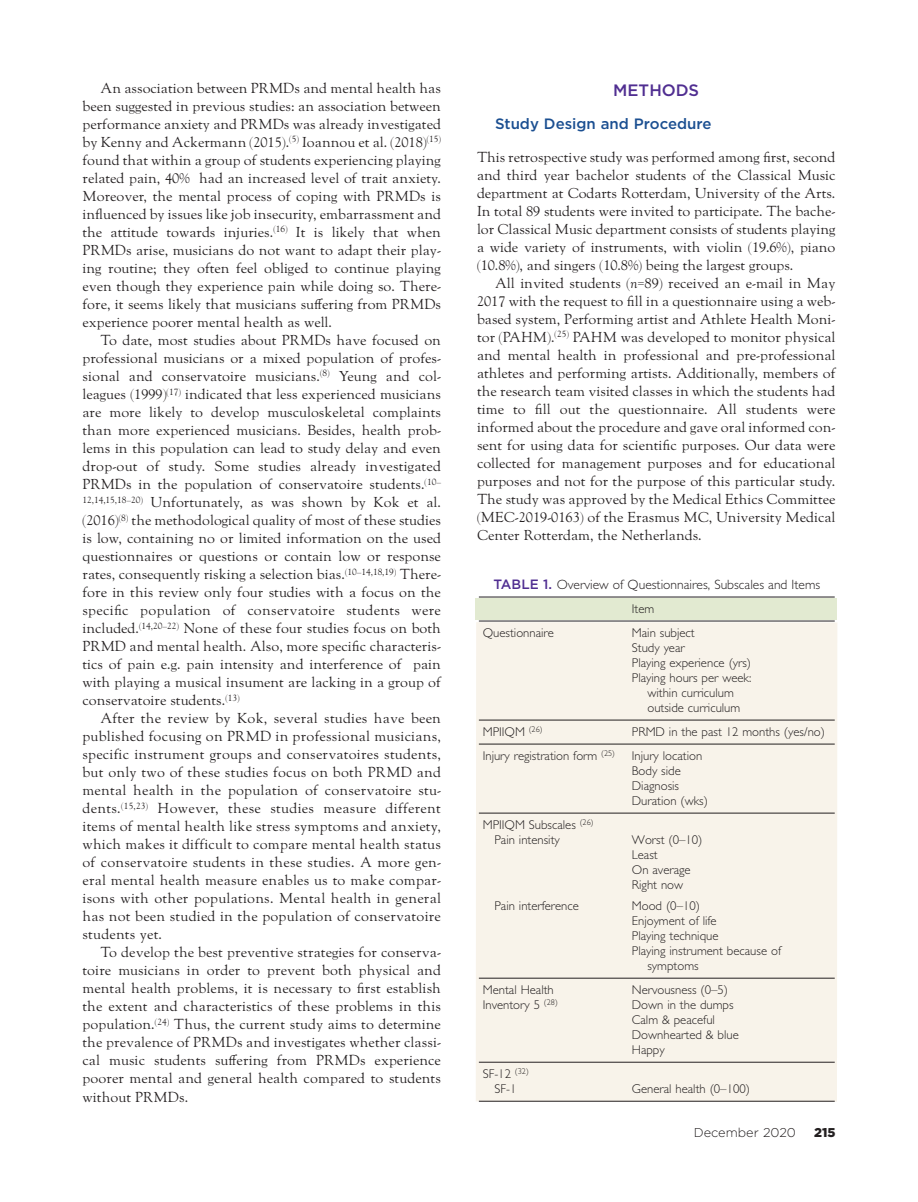
<style>
.page{position:relative;width:918px;height:1202px;background:#fff}
.page>*{position:absolute;margin:0;border:0;box-sizing:border-box;transform-origin:0 0}
.t1{font:500 16.5px "Gotham";color:#502e91}
.t2{font:500 15px "Gotham";color:#1b4f91}
.t3{font:14.25px/18px "LTC Goudy Oldstyle Pro";color:#231f20;text-align:justify}
.t4{font:300 13.5px "Gill Sans Std";color:#231f20}
.t5{font:300 12.75px "Gill Sans Std";color:#231f20}
.t6{font:300 12.75px "Gotham";color:#231f20}
.t7{font:900 12.75px "Gotham";color:#231f20}
.s1{font-style:italic}
.s2{font-family:"Gotham";font-weight:500;color:#502e91}
</style>
<div class="page">
<div style="left:476px;top:622px;width:361px;height:479px;background:#f8f3ea"></div>
<div style="left:476px;top:598px;width:361px;height:22px;background:#e2ead1"></div>
<hr style="left:479px;top:596px;width:356px;height:1px;background:#231f20">
<hr style="left:479px;top:620px;width:356px;height:1px;background:#231f20">
<hr style="left:479px;top:719px;width:356px;height:1px;background:#231f20">
<hr style="left:479px;top:743px;width:356px;height:1px;background:#231f20">
<hr style="left:479px;top:812px;width:356px;height:1px;background:#231f20">
<hr style="left:479px;top:977px;width:356px;height:1px;background:#231f20">
<hr style="left:479px;top:1061px;width:356px;height:1px;background:#231f20">
<hr style="left:479px;top:1100px;width:356px;height:1px;background:#231f20">
<p class="t3" style="left:82px;top:81px;width:360px;text-indent:18px">An association between PRMDs and mental health has been suggested in previous studies: an association between performance anxiety and PRMDs was already investigated by Kenny and Ackermann (2015).<sup>(5)</sup> Ioannou et al. (2018)<sup>(15) </sup>found that within a group of students experiencing playing related pain, 40% had an increased level of trait anxiety.<br>Moreover, the mental process of coping with PRMDs is influenced by issues like job insecurity, embarrassment and the attitude towards injuries.<sup>(16)</sup> It is likely that when PRMDs arise, musicians do not want to adapt their play&shy;ing routine; they often feel obliged to continue playing even though they experience pain while doing so. There&shy;fore, it seems likely that musicians suffering from PRMDs experience poorer mental health as well.</p>
<p class="t3" style="left:82px;top:333px;width:360px;text-indent:18px">To date, most studies about PRMDs have focused on professional musicians or a mixed population of profes&shy;sional and conservatoire musicians.<sup>(8)</sup> Yeung and col&shy;leagues (1999)<sup>(17)</sup> indicated that less experienced musicians are more likely to develop musculoskeletal complaints than more experienced musicians. Besides, health prob&shy;lems in this population can lead to study delay and even drop-out of study. Some studies already investigated PRMDs in the population of conservatoire students.<sup>(10– 12,14,15,18–20)</sup> Unfortunately, as was shown by Kok et al. (2016)<sup>(8)</sup> the methodological quality of most of these studies is low, containing no or limited information on the used questionnaires or questions or contain low or response rates, consequently risking a selection bias.<sup>(10–14,18,19)</sup> There&shy;fore in this review only four studies with a focus on the specific population of conservatoire students were included.<sup>(14,20–22)</sup> None of these four studies focus on both PRMD and mental health. Also, more specific characteris&shy;tics of pain e.g. pain intensity and interference of pain with playing a musical insument are lacking in a group of conservatoire students.<sup>(13)</sup></p>
<p class="t3" style="left:82px;top:711px;width:360px;text-indent:18px">After the review by Kok, several studies have been published focusing on PRMD in professional musicians, specific instrument groups and conservatoires students, but only two of these studies focus on both PRMD and mental health in the population of conservatoire stu&shy;dents.<sup>(15,23)</sup> However, these studies measure different items of mental health like stress symptoms and anxiety, which makes it difficult to compare mental health status of conservatoire students in these studies. A more gen&shy;eral mental health measure enables us to make compar&shy;isons with other populations. Mental health in general has not been studied in the population of conservatoire students yet.</p>
<p class="t3" style="left:82px;top:945px;width:360px;text-indent:18px">To develop the best preventive strategies for conserva&shy;toire musicians in order to prevent both physical and mental health problems, it is necessary to first establish the extent and characteristics of these problems in this population.<sup>(24)</sup> Thus, the current study aims to determine the prevalence of PRMDs and investigates whether classi&shy;cal music students suffering from PRMDs experience poorer mental and general health compared to students without PRMDs.</p>
<p class="t1" style="left:613px;top:84px;width:87px">METHODS</p>
<p class="t2" style="left:495px;top:118px;width:218px">Study Design and Procedure</p>
<p class="t3" style="left:477px;top:149px;width:360px">This retrospective study was performed among first, second and third year bachelor students of the Classical Music department at Codarts Rotterdam, University of the Arts.<br>In total 89 students were invited to participate. The bache&shy;lor Classical Music department consists of students playing a wide variety of instruments, with violin (19.6%), piano (10.8%), and singers (10.8%) being the largest groups.</p>
<p class="t3" style="left:477px;top:275px;width:360px;text-indent:18px">All invited students (<span class="s1">n</span>=89) received an e-mail in May 2017 with the request to fill in a questionnaire using a web&shy;based system, Performing artist and Athlete Health Moni&shy;tor (PAHM).<sup>(25)</sup> PAHM was developed to monitor physical and mental health in professional and pre-professional athletes and performing artists. Additionally, members of the research team visited classes in which the students had time to fill out the questionnaire. All students were informed about the procedure and gave oral informed con&shy;sent for using data for scientific purposes. Our data were collected for management purposes and for educational purposes and not for the purpose of this particular study.<br>The study was approved by the Medical Ethics Committee (MEC-2019-0163) of the Erasmus MC, University Medical Center Rotterdam, the Netherlands.</p>
<p class="t4" style="left:493px;top:580px;width:328px"><span class="s2">TABLE 1.</span> Overview of Questionnaires, Subscales and Items</p>
<p class="t5" style="left:632px;top:604px;width:24px">Item</p>
<p class="t5" style="left:483px;top:628px;width:73px">Questionnaire</p>
<p class="t5" style="left:632px;top:628px;width:64px">Main subject</p>
<p class="t5" style="left:632px;top:643px;width:54px">Study year</p>
<p class="t5" style="left:632px;top:658px;width:121px">Playing experience (yrs)</p>
<p class="t5" style="left:632px;top:673px;width:121px">Playing hours per week:</p>
<p class="t5" style="left:647px;top:688px;width:88px">within curriculum</p>
<p class="t5" style="left:647px;top:703px;width:94px">outside curriculum</p>
<p class="t5" style="left:483px;top:727px;width:61px">MPIIQM <sup>(26)</sup></p>
<p class="t5" style="left:632px;top:727px;width:195px">PRMD in the past 12 months (yes/no)</p>
<p class="t5" style="left:483px;top:751px;width:134px">Injury registration form <sup>(25)</sup></p>
<p class="t5" style="left:632px;top:751px;width:72px">Injury location</p>
<p class="t5" style="left:632px;top:766px;width:50px">Body side</p>
<p class="t5" style="left:632px;top:781px;width:49px">Diagnosis</p>
<p class="t5" style="left:632px;top:796px;width:78px">Duration (wks)</p>
<p class="t5" style="left:483px;top:820px;width:112px">MPIIQM Subscales <sup>(26)</sup></p>
<p class="t5" style="left:494px;top:835px;width:67px">Pain intensity</p>
<p class="t5" style="left:632px;top:835px;width:72px">Worst (0–10)</p>
<p class="t5" style="left:632px;top:850px;width:27px">Least</p>
<p class="t5" style="left:632px;top:865px;width:60px">On average</p>
<p class="t5" style="left:632px;top:880px;width:53px">Right now</p>
<p class="t5" style="left:494px;top:901px;width:86px">Pain interference</p>
<p class="t5" style="left:632px;top:901px;width:70px">Mood (0–10)</p>
<p class="t5" style="left:632px;top:916px;width:86px">Enjoyment of life</p>
<p class="t5" style="left:632px;top:931px;width:88px">Playing technique</p>
<p class="t5" style="left:632px;top:946px;width:151px">Playing instrument because of</p>
<p class="t5" style="left:647px;top:961px;width:53px">symptoms</p>
<p class="t5" style="left:483px;top:985px;width:73px">Mental Health</p>
<p class="t5" style="left:632px;top:985px;width:98px">Nervousness (0–5)</p>
<p class="t5" style="left:483px;top:1000px;width:77px">Inventory 5 <sup>(28)</sup></p>
<p class="t5" style="left:632px;top:1000px;width:103px">Down in the dumps</p>
<p class="t5" style="left:632px;top:1015px;width:85px">Calm &amp; peaceful</p>
<p class="t5" style="left:632px;top:1030px;width:109px">Downhearted &amp; blue</p>
<p class="t5" style="left:632px;top:1045px;width:34px">Happy</p>
<p class="t5" style="left:483px;top:1069px;width:48px">SF-12 <sup>(32)</sup></p>
<p class="t5" style="left:494px;top:1084px;width:23px">SF-1</p>
<p class="t5" style="left:632px;top:1084px;width:120px">General health (0–100)</p>
<p class="t6" style="left:694px;top:1127px;width:104px">December 2020</p>
<p class="t7" style="left:814px;top:1126px;width:23px">215</p>
</div>
